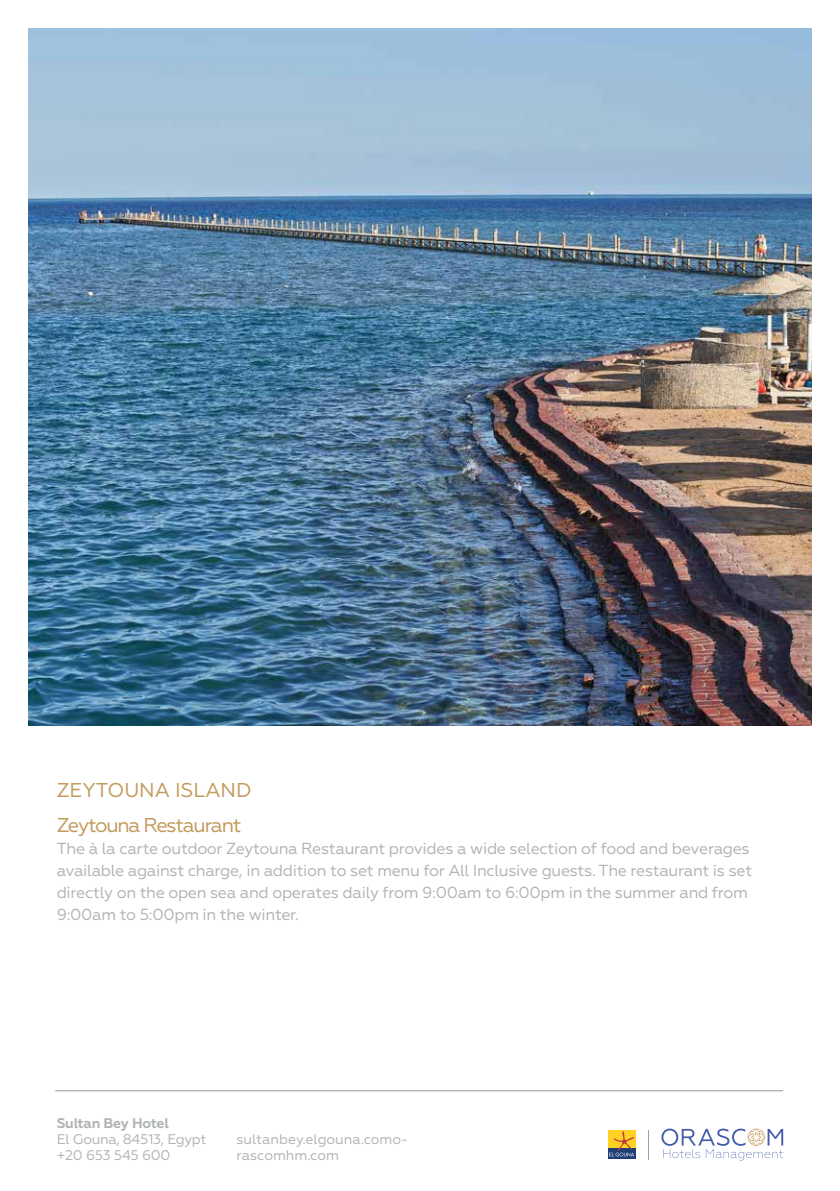
<style>
.page{position:relative;width:840px;height:1191px;background:#fff}
.page>*{position:absolute;margin:0;border:0;box-sizing:border-box;transform-origin:0 0}
.t1{font:20px "Geometria";letter-spacing:-.06em;color:#c29a5b}
.t2{font:20px "Geometria";color:#c29a5b}
.t3{font:16px/22px "Geometria";letter-spacing:-.02em;color:#b1b4b6}
.t4{font:14px/16px "Geometria";letter-spacing:-.01em;color:#b1b4b6}
.t5{font:700 14px "Geometria";letter-spacing:-.02em;color:#b1b4b6}
</style>
<div class="page">
<hr style="left:55px;top:1090px;width:727px;height:1px;background:#b1b4b6">
<img style="left:28px;top:28px;width:783px;height:698px">
<svg style="left:608px;top:1148px;width:27px;height:11px"></svg>
<div style="left:607px;top:1129px;width:28px;height:18px;background:#fed123"></div>
<svg style="left:609px;top:1131px;width:25px;height:25px"></svg>
<svg style="left:661px;top:1128px;width:121px;height:32px"></svg>
<hr style="left:648px;top:1129px;width:1px;height:30px;background:#9e9fa2">
<p class="t2" style="left:57px;top:778px;width:196px">ZEYTOUNA ISLAND</p>
<p class="t1" style="left:57px;top:813px;width:186px">Zeytouna Restaurant</p>
<p class="t3" style="left:57px;top:837px;width:696px">The à la carte outdoor Zeytouna Restaurant provides a wide selection of food and beverages available against charge, in addition to set menu for All Inclusive guests. The restaurant is set directly on the open sea and operates daily from 9:00am to 6:00pm in the summer and from 9:00am to 5:00pm in the winter.</p>
<p class="t5" style="left:57px;top:1114px;width:113px">Sultan Bey Hotel</p>
<p class="t4" style="left:57px;top:1131px;width:151px">El Gouna, 84513, Egypt +20 653 545 600</p>
<p class="t4" style="left:236px;top:1131px;width:173px">sultanbey.elgouna.como&shy;rascomhm.com</p>
</div>
